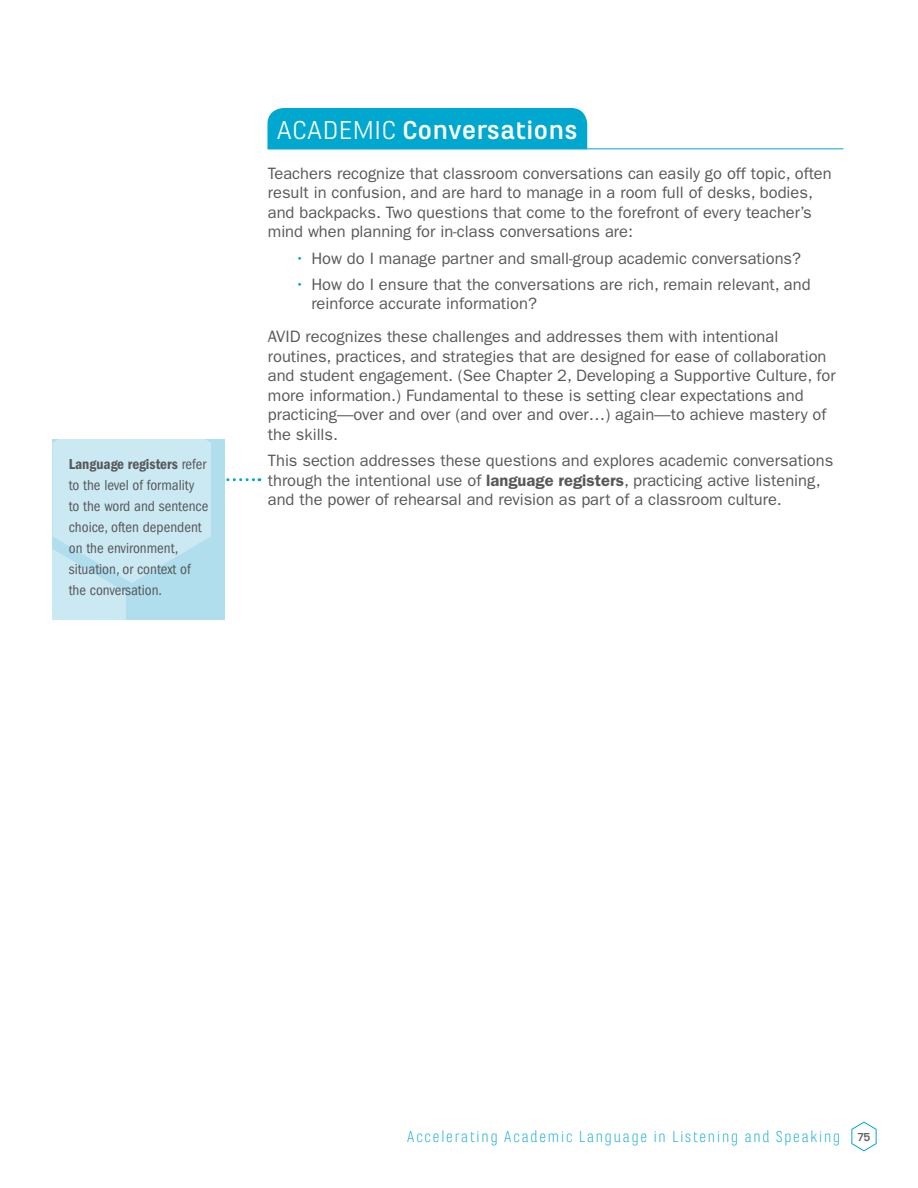
<style>
.page{position:relative;width:918px;height:1188px;background:#fff}
.page>*{position:absolute;margin:0;border:0;box-sizing:border-box;transform-origin:0 0}
.t1{font:700 27px "Marianina X Wd FY";color:#fff}
.t2{font:16.5px/19.5px "ITC Franklin Gothic Std";color:#57585a}
.t3{font:300 16.5px "Marianina Wd FY";letter-spacing:.075em;color:#00a7cf}
.t4{font:condensed 15px/21px "ITC Franklin Gothic Std";color:#57585a}
.t5{font:15px "ITC Franklin Gothic Std Dm Cd";color:#57585a}
.s1{font-family:"ITC Franklin Gothic Std";font-stretch:condensed}
.s2{font-weight:400}
.s3{color:#00a7cf}
.s4{font-weight:600}
.s5{font-family:"Marianina X Wd FY";font-weight:700;font-size:12px;color:#57585a}
</style>
<div class="page">
<svg style="left:851px;top:1121px;width:26px;height:31px"></svg>
<div style="left:267px;top:108px;width:320px;height:41px;background:#00a7cf"></div>
<hr style="left:268px;top:148px;width:575px;height:1px;background:#00a7cf">
<svg style="left:52px;top:439px;width:208px;height:181px"></svg>
<p class="t5" style="left:69px;top:456px;width:139px">Language registers <span class="s1">refer</span></p>
<p class="t4" style="left:69px;top:475px;width:141px">to the level of formality to the word and sentence choice, often dependent on the environment, situation, or context of the conversation.</p>
<h1 class="t1" style="left:277px;top:116px;width:303px"><span class="s2">ACADEMIC</span> Conversations</h1>
<p class="t2" style="left:268px;top:164px;width:565px">Teachers recognize that classroom conversations can easily go off topic, often result in confusion, and are hard to manage in a room full of desks, bodies, and backpacks. Two questions that come to the forefront of every teacher’s mind when planning for in-class conversations are:</p>
<p class="t2" style="left:295px;top:248px;width:508px"><span class="s3">•</span> How do I manage partner and small-group academic conversations?</p>
<p class="t2" style="left:311px;top:275px;width:501px;text-indent:-16px"><span class="s3">•</span> How do I ensure that the conversations are rich, remain relevant, and reinforce accurate information?</p>
<p class="t2" style="left:268px;top:327px;width:569px">AVID recognizes these challenges and addresses them with intentional routines, practices, and strategies that are designed for ease of collaboration and student engagement. (See Chapter 2, Developing a Supportive Culture, for more information.) Fundamental to these is setting clear expectations and practicing—over and over (and over and over…) again—to achieve mastery of the skills.</p>
<p class="t2" style="left:268px;top:451px;width:567px">This section addresses these questions and explores academic conversations through the intentional use of <span class="s4">language registers</span>, practicing active listening, and the power of rehearsal and revision as part of a classroom culture.</p>
<p class="t3" style="left:407px;top:1128px;width:465px">Accelerating Academic Language in Listening and Speaking <span class="s5">75</span></p>
</div>
